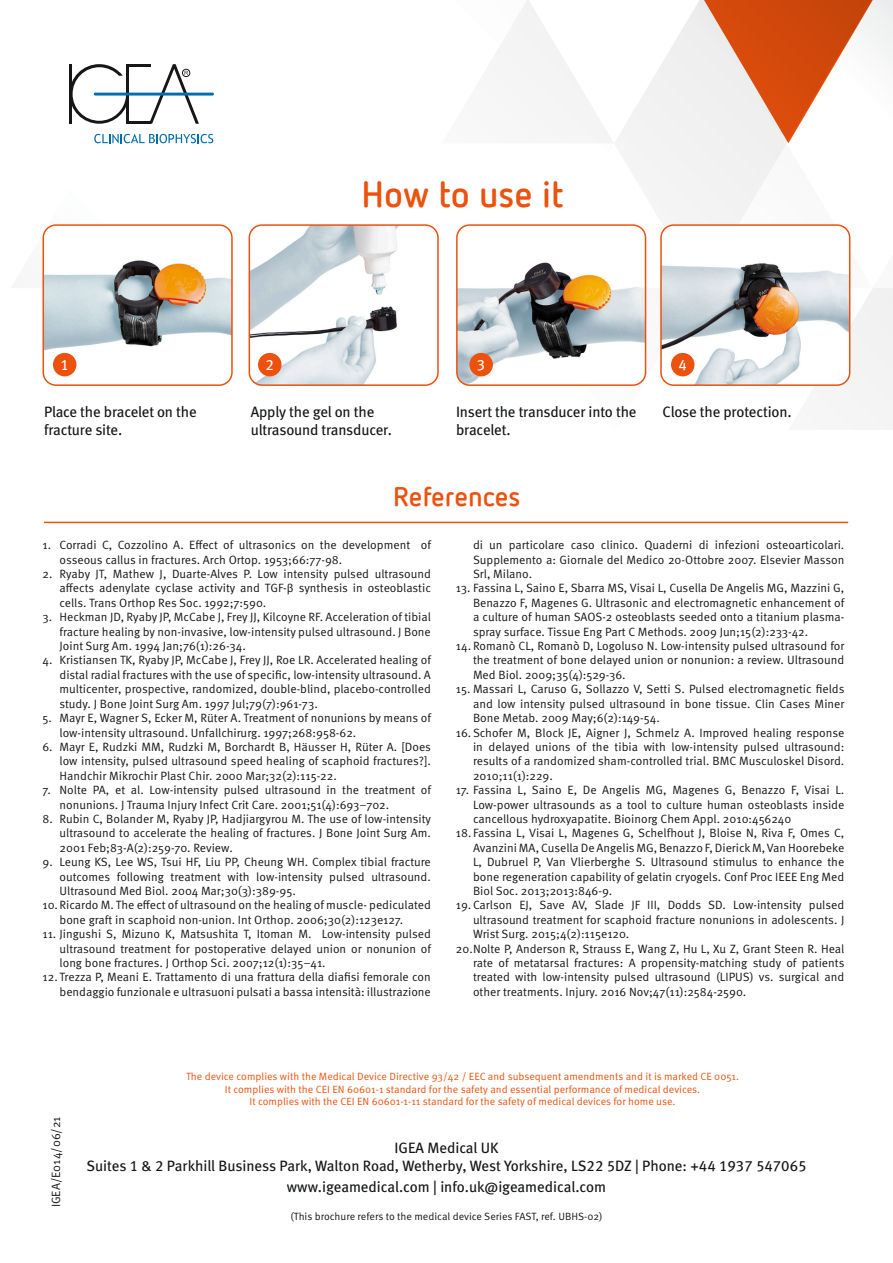
<style>
.page{position:relative;width:893px;height:1263px;background:#fff}
.page>*{position:absolute;margin:0;border:0;box-sizing:border-box;transform-origin:0 0}
.t1{font:700 36px "Netto Web W03";color:#ec520d}
.t2{font:700 27px "Netto Web W03";color:#ec520d}
.t3{font:15px/18px "Meta Book LF";letter-spacing:-.01em;color:#151616}
.t4{font:15px "Meta Book LF";color:#fff}
.t5{font:12px/14.4px "Meta Pro";color:#151616;text-align:justify}
.t6{font:10.5px/12.6px "Meta Pro";color:#ec520d;text-align:center}
.t7{font:10.5px "Meta Pro";color:#151616}
</style>
<div class="page">
<img style="left:42px;top:0;width:851px;height:429px">
<svg style="left:683px;top:0;width:210px;height:143px"></svg>
<svg style="left:69px;top:64px;width:145px;height:60px"></svg>
<svg style="left:94px;top:134px;width:119px;height:9px"></svg>
<hr style="left:44px;top:522px;width:804px;height:1px;background:#ec520d">
<img style="left:43px;top:225px;width:189px;height:160px">
<div style="left:43px;top:224px;width:190px;height:162px;border:2px solid #ec520d;border-radius:13px"></div>
<img style="left:249px;top:225px;width:189px;height:160px">
<div style="left:249px;top:224px;width:190px;height:162px;border:2px solid #ec520d;border-radius:13px"></div>
<img style="left:457px;top:225px;width:189px;height:160px">
<div style="left:456px;top:224px;width:190px;height:162px;border:2px solid #ec520d;border-radius:13px"></div>
<img style="left:661px;top:225px;width:189px;height:160px">
<div style="left:660px;top:224px;width:190px;height:162px;border:2px solid #ec520d;border-radius:13px"></div>
<div style="left:53px;top:353px;width:23px;height:23px;background:#ec520d;border-radius:50%"></div>
<div style="left:258px;top:353px;width:23px;height:23px;background:#ec520d;border-radius:50%"></div>
<div style="left:469px;top:353px;width:24px;height:23px;background:#ec520d;border-radius:50%"></div>
<div style="left:671px;top:353px;width:23px;height:23px;background:#ec520d;border-radius:50%"></div>
<h1 class="t1" style="left:361px;top:171px;width:203px">How to use it</h1>
<p class="t4" style="left:60px;top:355px;width:10px">1</p>
<p class="t4" style="left:266px;top:355px;width:10px">2</p>
<p class="t4" style="left:477px;top:355px;width:10px">3</p>
<p class="t4" style="left:679px;top:355px;width:10px">4</p>
<p class="t3" style="left:44px;top:402px;width:154px">Place the bracelet on the fracture site.</p>
<p class="t3" style="left:456px;top:402px;width:182px">Insert the transducer into the bracelet.</p>
<p class="t3" style="left:251px;top:402px;width:143px">Apply the gel on the ultrasound transducer.</p>
<p class="t3" style="left:663px;top:402px;width:131px">Close the protection.</p>
<h2 class="t2" style="left:393px;top:479px;width:129px">References</h2>
<p class="t5" style="left:60px;top:538px;width:373px;text-indent:-17px">1. Corradi C, Cozzolino A. Effect of ultrasonics on the development of osseous callus in fractures. Arch Ortop. 1953;66:77-98.</p>
<p class="t5" style="left:60px;top:567px;width:373px;text-indent:-17px">2. Ryaby JT, Mathew J, Duarte-Alves P. Low intensity pulsed ultrasound affects adenylate cyclase activity and TGF-β synthesis in osteoblastic cells. Trans Orthop Res Soc. 1992;7:590.</p>
<p class="t5" style="left:60px;top:610px;width:373px;text-indent:-17px">3. Heckman JD, Ryaby JP, McCabe J, Frey JJ, Kilcoyne RF. Acceleration of tibial fracture healing by non-invasive, low-intensity pulsed ultrasound. J Bone Joint Surg Am. 1994 Jan;76(1):26-34.</p>
<p class="t5" style="left:60px;top:653px;width:373px;text-indent:-17px">4. Kristiansen TK, Ryaby JP, McCabe J, Frey JJ, Roe LR. Accelerated healing of distal radial fractures with the use of specific, low-intensity ultrasound. A multicenter, prospective, randomized, double-blind, placebo-controlled study. J Bone Joint Surg Am. 1997 Jul;79(7):961-73.</p>
<p class="t5" style="left:60px;top:711px;width:373px;text-indent:-17px">5. Mayr E, Wagner S, Ecker M, Rüter A. Treatment of nonunions by means of low-intensity ultrasound. Unfallchirurg. 1997;268:958-62.</p>
<p class="t5" style="left:60px;top:740px;width:373px;text-indent:-17px">6. Mayr E, Rudzki MM, Rudzki M, Borchardt B, Häusser H, Rüter A. [Does low intensity, pulsed ultrasound speed healing of scaphoid fractures?].<br>Handchir Mikrochir Plast Chir. 2000 Mar;32(2):115-22.</p>
<p class="t5" style="left:60px;top:783px;width:373px;text-indent:-17px">7. Nolte PA, et al. Low-intensity pulsed ultrasound in the treatment of nonunions. J Trauma Injury Infect Crit Care. 2001;51(4):693–702.</p>
<p class="t5" style="left:60px;top:812px;width:373px;text-indent:-17px">8. Rubin C, Bolander M, Ryaby JP, Hadjiargyrou M. The use of low-intensity ultrasound to accelerate the healing of fractures. J Bone Joint Surg Am.<br>2001 Feb;83-A(2):259-70. Review.</p>
<p class="t5" style="left:43px;top:855px;width:390px">9. Leung KS, Lee WS, Tsui HF, Liu PP, Cheung WH. Complex tibial fracture</p>
<p class="t5" style="left:60px;top:869px;width:373px">outcomes following treatment with low-intensity pulsed ultrasound.</p>
<p class="t5" style="left:60px;top:884px;width:238px">Ultrasound Med Biol. 2004 Mar;30(3):389-95.</p>
<p class="t5" style="left:43px;top:898px;width:390px">10.Ricardo M. The effect of ultrasound on the healing of muscle- pediculated</p>
<p class="t5" style="left:60px;top:913px;width:345px">bone graft in scaphoid non-union. Int Orthop. 2006;30(2):123e127.</p>
<p class="t5" style="left:60px;top:927px;width:373px;text-indent:-17px">11. Jingushi S, Mizuno K, Matsushita T, Itoman M. Low-intensity pulsed ultrasound treatment for postoperative delayed union or nonunion of long bone fractures. J Orthop Sci. 2007;12(1):35–41.</p>
<p class="t5" style="left:43px;top:970px;width:390px;text-align:right">12. Trezza P, Meani E. Trattamento di una frattura della diafisi femorale con bendaggio funzionale e ultrasuoni pulsati a bassa intensità: illustrazione</p>
<p class="t5" style="left:473px;top:538px;width:373px">di un particolare caso clinico. Quaderni di infezioni osteoarticolari.<br>Supplemento a: Giornale del Medico 20-Ottobre 2007. Elsevier Masson Srl, Milano.</p>
<p class="t5" style="left:473px;top:581px;width:373px;text-indent:-17px">13. Fassina L, Saino E, Sbarra MS, Visai L, Cusella De Angelis MG, Mazzini G, Benazzo F, Magenes G. Ultrasonic and electromagnetic enhancement of a culture of human SAOS-2 osteoblasts seeded onto a titanium plasma&shy;spray surface. Tissue Eng Part C Methods. 2009 Jun;15(2):233-42.</p>
<p class="t5" style="left:473px;top:639px;width:373px;text-indent:-17px">14. Romanò CL, Romanò D, Logoluso N. Low-intensity pulsed ultrasound for the treatment of bone delayed union or nonunion: a review. Ultrasound Med Biol. 2009;35(4):529-36.</p>
<p class="t5" style="left:456px;top:682px;width:390px">15. Massari L, Caruso G, Sollazzo V, Setti S. Pulsed electromagnetic fields</p>
<p class="t5" style="left:473px;top:697px;width:373px">and low intensity pulsed ultrasound in bone tissue. Clin Cases Miner</p>
<p class="t5" style="left:473px;top:711px;width:188px">Bone Metab. 2009 May;6(2):149-54.</p>
<p class="t5" style="left:456px;top:725px;width:390px">16.Schofer M, Block JE, Aigner J, Schmelz A. Improved healing response</p>
<p class="t5" style="left:473px;top:740px;width:373px">in delayed unions of the tibia with low-intensity pulsed ultrasound:</p>
<p class="t5" style="left:473px;top:754px;width:373px">results of a randomized sham-controlled trial. BMC Musculoskel Disord.</p>
<p class="t5" style="left:473px;top:769px;width:81px">2010;11(1):229.</p>
<p class="t5" style="left:473px;top:783px;width:373px;text-indent:-17px">17. Fassina L, Saino E, De Angelis MG, Magenes G, Benazzo F, Visai L.<br>Low-power ultrasounds as a tool to culture human osteoblasts inside cancellous hydroxyapatite. Bioinorg Chem Appl. 2010:456240</p>
<p class="t5" style="left:456px;top:826px;width:390px">18. Fassina L, Visai L, Magenes G, Schelfhout J, Bloise N, Riva F, Omes C,</p>
<p class="t5" style="left:473px;top:841px;width:373px">Avanzini MA, Cusella De Angelis MG, Benazzo F, Dierick M, Van Hoorebeke</p>
<p class="t5" style="left:473px;top:855px;width:373px">L, Dubruel P, Van Vlierberghe S. Ultrasound stimulus to enhance the</p>
<p class="t5" style="left:473px;top:869px;width:373px">bone regeneration capability of gelatin cryogels. Conf Proc IEEE Eng Med</p>
<p class="t5" style="left:473px;top:884px;width:141px">Biol Soc. 2013;2013:846-9.</p>
<p class="t5" style="left:456px;top:898px;width:390px">19.Carlson EJ, Save AV, Slade JF III, Dodds SD. Low-intensity pulsed</p>
<p class="t5" style="left:473px;top:913px;width:373px">ultrasound treatment for scaphoid fracture nonunions in adolescents. J</p>
<p class="t5" style="left:473px;top:927px;width:158px">Wrist Surg. 2015;4(2):115e120.</p>
<p class="t5" style="left:456px;top:941px;width:390px">20.Nolte P, Anderson R, Strauss E, Wang Z, Hu L, Xu Z, Grant Steen R. Heal</p>
<p class="t5" style="left:473px;top:956px;width:373px">rate of metatarsal fractures: A propensity-matching study of patients</p>
<p class="t5" style="left:473px;top:970px;width:373px">treated with low-intensity pulsed ultrasound (LIPUS) vs. surgical and</p>
<p class="t5" style="left:473px;top:985px;width:275px">other treatments. Injury. 2016 Nov;47(11):2584-2590.</p>
<p class="t5" style="left:49px;top:1207px;width:92px;rotate:-90deg">IGEA/E014/06/21</p>
<p class="t6" style="left:186px;top:1070px;width:555px">The device complies with the Medical Device Directive 93/42 / EEC and subsequent amendments and it is marked CE 0051.<br>It complies with the CEI EN 60601-1 standard for the safety and essential performance of medical devices.<br>It complies with the CEI EN 60601-1-11 standard for the safety of medical devices for home use.</p>
<p class="t3" style="left:86px;top:1138px;width:721px;text-align:center">IGEA Medical UK<br>Suites 1 &amp; 2 Parkhill Business Park, Walton Road, Wetherby, West Yorkshire, LS22 5DZ | Phone: +44 1937 547065</p>
<p class="t3" style="left:287px;top:1177px;width:321px">www.igeamedical.com | info.uk@igeamedical.com</p>
<p class="t7" style="left:290px;top:1210px;width:314px">(This brochure refers to the medical device Series FAST, ref. UBHS-02)</p>
</div>
